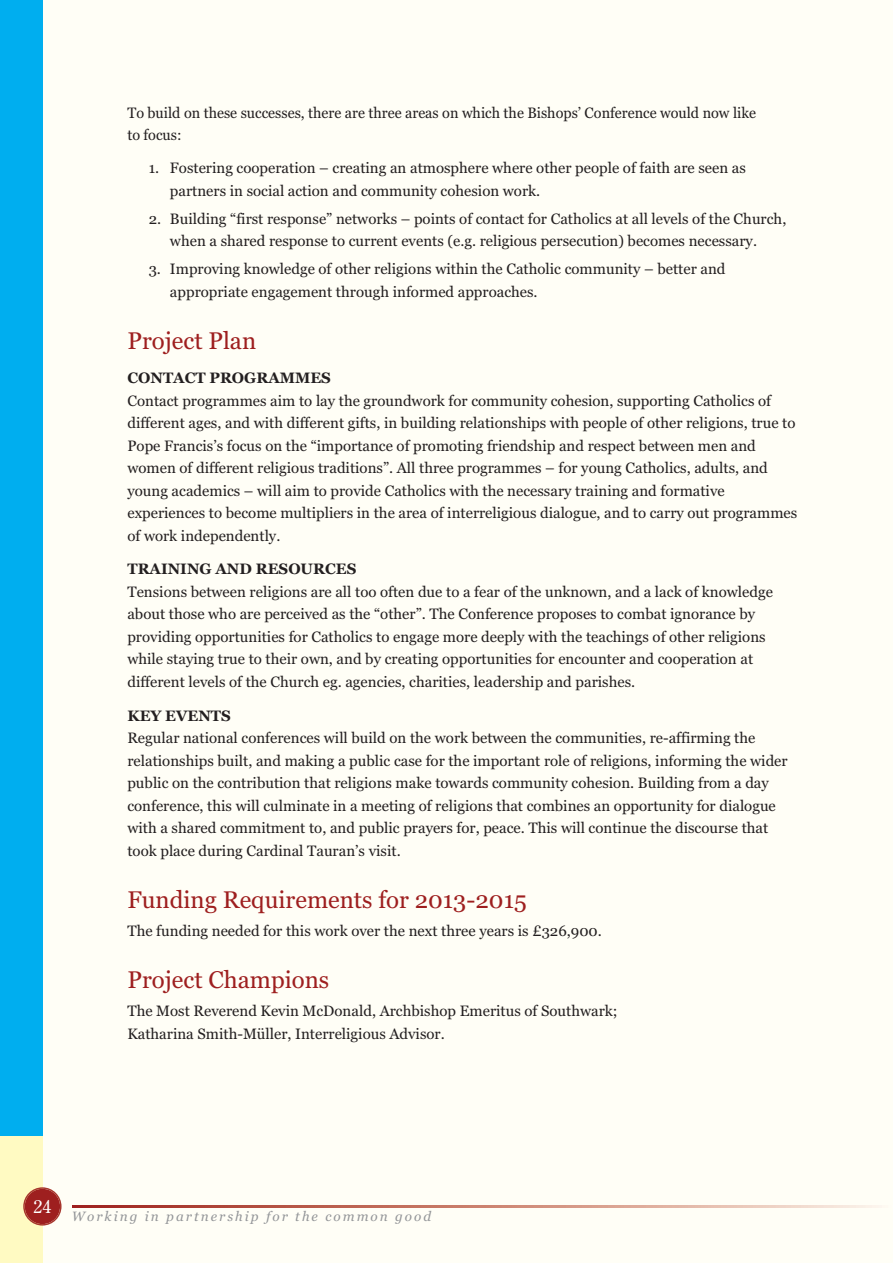
<style>
.page{position:relative;width:893px;height:1263px;background:#fff}
.page>*{position:absolute;margin:0;border:0;box-sizing:border-box;transform-origin:0 0}
.t1{font:24px "Georgia";color:#9e1f1f}
.t2{font:18px "Century Old Style";color:#fff}
.t3{font:15px/22.5px "Georgia";color:#231f20}
.t4{font:15px/22.5px "Georgia";color:#231f20;scale:.96 1}
.t5{font:700 15px "Georgia";color:#231f20}
.t6{font:italic 13.5px "Georgia";letter-spacing:.15em;color:#939598}
</style>
<div class="page">
<div style="left:0;top:0;width:892px;height:1263px;background:#fffef6"></div>
<div style="left:0;top:0;width:42px;height:1263px;background:#fffac2"></div>
<div style="left:0;top:0;width:42px;height:1135px;background:#00aeef"></div>
<svg style="left:23px;top:1187px;width:39px;height:39px"></svg>
<img style="left:72px;top:1206px;width:800px;height:1px">
<p class="t4" style="left:127px;top:102px;width:656px">To build on these successes, there are three areas on which the Bishops’ Conference would now like to focus:</p>
<p class="t3" style="left:170px;top:158px;width:577px;text-indent:-21px">1. Fostering cooperation – creating an atmosphere where other people of faith are seen as partners in social action and community cohesion work.</p>
<p class="t3" style="left:149px;top:209px;width:639px;text-align:center">2. Building “first response” networks – points of contact for Catholics at all levels of the Church, when a shared response to current events (e.g. religious persecution) becomes necessary.</p>
<p class="t3" style="left:170px;top:259px;width:557px;text-indent:-21px">3. Improving knowledge of other religions within the Catholic community – better and appropriate engagement through informed approaches.</p>
<h1 class="t1" style="left:127px;top:331px;width:130px">Project Plan</h1>
<p class="t5" style="left:127px;top:372px;width:205px">CONTACT PROGRAMMES</p>
<p class="t3" style="left:127px;top:390px;width:671px">Contact programmes aim to lay the groundwork for community cohesion, supporting Catholics of different ages, and with different gifts, in building relationships with people of other religions, true to Pope Francis’s focus on the “importance of promoting friendship and respect between men and women of different religious traditions”. All three programmes – for young Catholics, adults, and young academics – will aim to provide Catholics with the necessary training and formative experiences to become multipliers in the area of interreligious dialogue, and to carry out programmes of work independently.</p>
<p class="t5" style="left:127px;top:563px;width:230px">TRAINING AND RESOURCES</p>
<p class="t3" style="left:127px;top:582px;width:647px">Tensions between religions are all too often due to a fear of the unknown, and a lack of knowledge about those who are perceived as the “other”. The Conference proposes to combat ignorance by providing opportunities for Catholics to engage more deeply with the teachings of other religions while staying true to their own, and by creating opportunities for encounter and cooperation at different levels of the Church eg. agencies, charities, leadership and parishes.</p>
<p class="t5" style="left:127px;top:709px;width:105px">KEY EVENTS</p>
<p class="t3" style="left:127px;top:728px;width:661px">Regular national conferences will build on the work between the communities, re-affirming the relationships built, and making a public case for the important role of religions, informing the wider public on the contribution that religions make towards community cohesion. Building from a day conference, this will culminate in a meeting of religions that combines an opportunity for dialogue with a shared commitment to, and public prayers for, peace. This will continue the discourse that took place during Cardinal Tauran’s visit.</p>
<h1 class="t1" style="left:127px;top:890px;width:401px">Funding Requirements for 2013-2015</h1>
<p class="t3" style="left:127px;top:921px;width:476px">The funding needed for this work over the next three years is £326,900.</p>
<h1 class="t1" style="left:127px;top:970px;width:203px">Project Champions</h1>
<p class="t3" style="left:127px;top:1001px;width:491px">The Most Reverend Kevin McDonald, Archbishop Emeritus of Southwark;<br>Katharina Smith-Müller, Interreligious Advisor.</p>
<p class="t2" style="left:33px;top:1199px;width:19px">24</p>
<p class="t6" style="left:72px;top:1211px;width:361px">Working in partnership for the common good</p>
</div>
